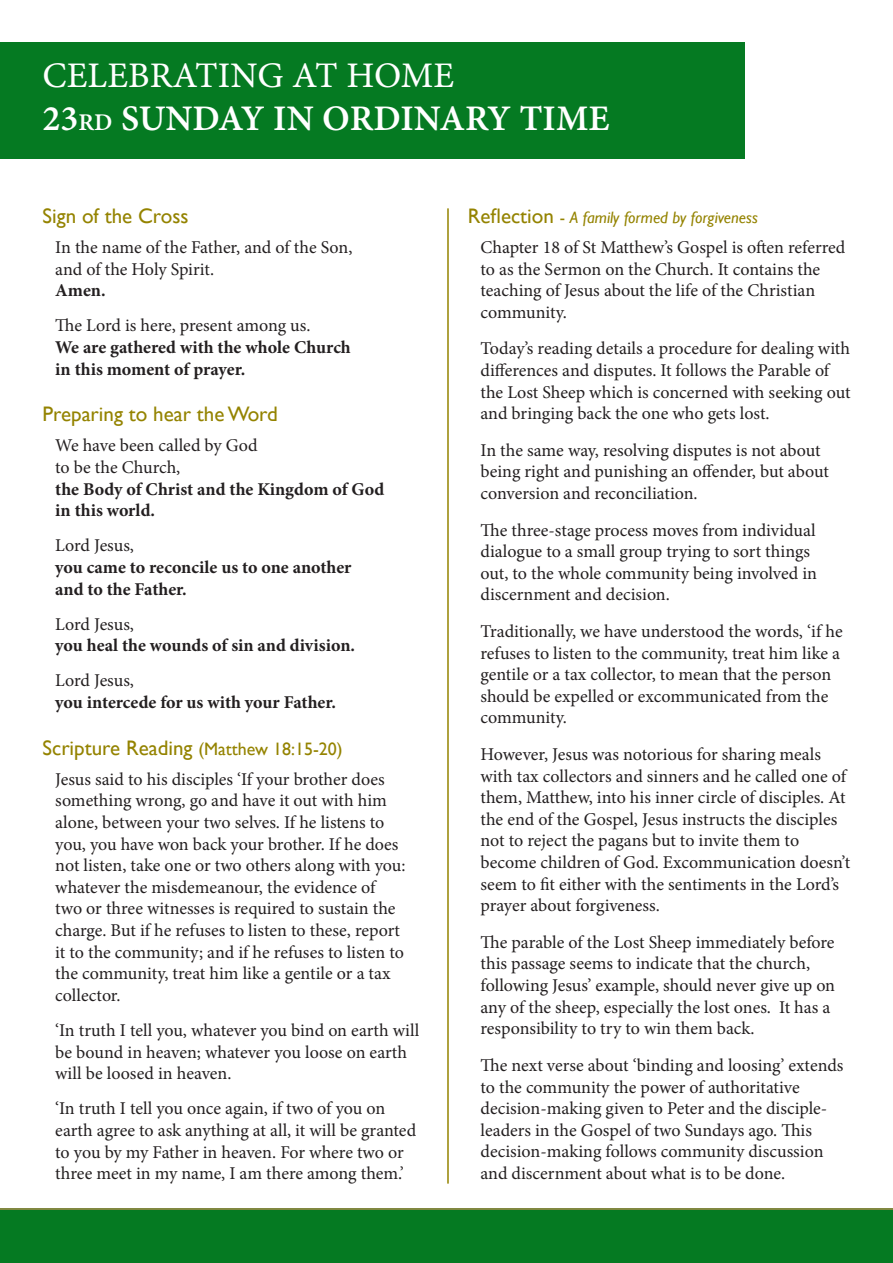
<style>
.page{position:relative;width:893px;height:1263px;background:#fff}
.page>*{position:absolute;margin:0;border:0;box-sizing:border-box;transform-origin:0 0}
.Reverse_Subhead{font:36px "Minion Pro Semibold Capt";color:#fff}
.Reverse_Heading{font:36px "Minion Pro Capt";color:#fff}
.Small_Heads{font:21px "Gill Sans";color:#948300}
.Indented_basic{font:18px/21.6px "Minion Pro";letter-spacing:-.005em;color:#231f20}
.Indented_basic-2{font:700 18px "Minion Pro";color:#231f20}
.Small_Heads-2{font:18px "Gill Sans";color:#948300}
.Small_Heads-3{font:italic 16.5px "Gill Sans";color:#948300}
.s1{font-size:24px}
.s2{font-size:21px}
.s3{font-style:normal;font-size:21px}
.s4{font-style:normal}
</style>
<div class="page">
<hr style="left:447px;top:208px;width:2px;height:975px;background:#948300">
<div style="left:0;top:1208px;width:893px;height:55px;background:#057a22"></div>
<div style="left:0;top:43px;width:744px;height:116px;background:#057a22"></div>
<p class="Reverse_Heading" style="left:43px;top:51px;width:413px">CELEBRATING AT HOME</p>
<p class="Reverse_Subhead" style="left:43px;top:93px;width:569px">23<span class="s1">RD</span> SUNDAY IN ORDINARY TIME</p>
<p class="Small_Heads" style="left:43px;top:204px;width:148px">Sign of the Cross</p>
<p class="Indented_basic" style="left:55px;top:236px;width:299px">In the name of the Father, and of the Son,</p>
<p class="Indented_basic" style="left:55px;top:258px;width:160px">and of the Holy Spirit.</p>
<p class="Indented_basic-2" style="left:55px;top:278px;width:52px">Amen.</p>
<p class="Indented_basic" style="left:55px;top:315px;width:257px">The Lord is here, present among us.</p>
<p class="Indented_basic-2" style="left:55px;top:334px;width:297px">We are gathered with the whole Church</p>
<p class="Indented_basic-2" style="left:55px;top:356px;width:192px">in this moment of prayer.</p>
<p class="Small_Heads" style="left:43px;top:402px;width:237px">Preparing to hear the Word</p>
<p class="Indented_basic" style="left:55px;top:435px;width:204px">We have been called by God</p>
<p class="Indented_basic" style="left:55px;top:457px;width:127px">to be the Church,</p>
<p class="Indented_basic-2" style="left:55px;top:476px;width:331px">the Body of Christ and the Kingdom of God</p>
<p class="Indented_basic-2" style="left:55px;top:498px;width:101px">in this world.</p>
<p class="Indented_basic" style="left:55px;top:535px;width:80px">Lord Jesus,</p>
<p class="Indented_basic-2" style="left:55px;top:554px;width:298px">you came to reconcile us to one another</p>
<p class="Indented_basic-2" style="left:55px;top:576px;width:133px">and to the Father.</p>
<p class="Indented_basic" style="left:55px;top:613px;width:80px">Lord Jesus,</p>
<p class="Indented_basic-2" style="left:55px;top:633px;width:301px">you heal the wounds of sin and division.</p>
<p class="Indented_basic" style="left:55px;top:670px;width:80px">Lord Jesus,</p>
<p class="Indented_basic-2" style="left:55px;top:689px;width:282px">you intercede for us with your Father.</p>
<p class="Small_Heads-2" style="left:43px;top:738px;width:302px"><span class="s2">Scripture Reading</span> (Matthew 18:15-20)</p>
<p class="Indented_basic" style="left:55px;top:768px;width:352px">Jesus said to his disciples ‘If your brother does something wrong, go and have it out with him alone, between your two selves. If he listens to you, you have won back your brother. If he does not listen, take one or two others along with you: whatever the misdemeanour, the evidence of two or three witnesses is required to sustain the charge. But if he refuses to listen to these, report it to the community; and if he refuses to listen to the community, treat him like a gentile or a tax collector.</p>
<p class="Indented_basic" style="left:55px;top:1019px;width:366px">‘In truth I tell you, whatever you bind on earth will be bound in heaven; whatever you loose on earth will be loosed in heaven.</p>
<p class="Indented_basic" style="left:55px;top:1098px;width:362px">‘In truth I tell you once again, if two of you on earth agree to ask anything at all, it will be granted to you by my Father in heaven. For where two or three meet in my name, I am there among them.’</p>
<p class="Small_Heads-3" style="left:468px;top:208px;width:292px"><span class="s3">Reflection</span> <span class="s4">-</span> A family formed by forgiveness</p>
<p class="Indented_basic" style="left:480px;top:236px;width:366px">Chapter 18 of St Matthew’s Gospel is often referred to as the Sermon on the Church. It contains the teaching of Jesus about the life of the Christian community.</p>
<p class="Indented_basic" style="left:480px;top:338px;width:371px">Today’s reading details a procedure for dealing with differences and disputes. It follows the Parable of the Lost Sheep which is concerned with seeking out and bringing back the one who gets lost.</p>
<p class="Indented_basic" style="left:480px;top:439px;width:350px">In the same way, resolving disputes is not about being right and punishing an offender, but about conversion and reconciliation.</p>
<p class="Indented_basic" style="left:480px;top:519px;width:338px">The three-stage process moves from individual dialogue to a small group trying to sort things out, to the whole community being involved in discernment and decision.</p>
<p class="Indented_basic" style="left:480px;top:620px;width:364px">Traditionally, we have understood the words, ‘if he refuses to listen to the community, treat him like a gentile or a tax collector, to mean that the person should be expelled or excommunicated from the community.</p>
<p class="Indented_basic" style="left:480px;top:743px;width:371px">However, Jesus was notorious for sharing meals with tax collectors and sinners and he called one of them, Matthew, into his inner circle of disciples. At the end of the Gospel, Jesus instructs the disciples not to reject the pagans but to invite them to become children of God. Excommunication doesn’t seem to fit either with the sentiments in the Lord’s prayer about forgiveness.</p>
<p class="Indented_basic" style="left:480px;top:931px;width:356px">The parable of the Lost Sheep immediately before this passage seems to indicate that the church, following Jesus’ example, should never give up on any of the sheep, especially the lost ones. It has a responsibility to try to win them back.</p>
<p class="Indented_basic" style="left:480px;top:1054px;width:364px">The next verse about ‘binding and loosing’ extends to the community the power of authoritative decision-making given to Peter and the disciple&shy;leaders in the Gospel of two Sundays ago. This decision-making follows community discussion and discernment about what is to be done.</p>
</div>
